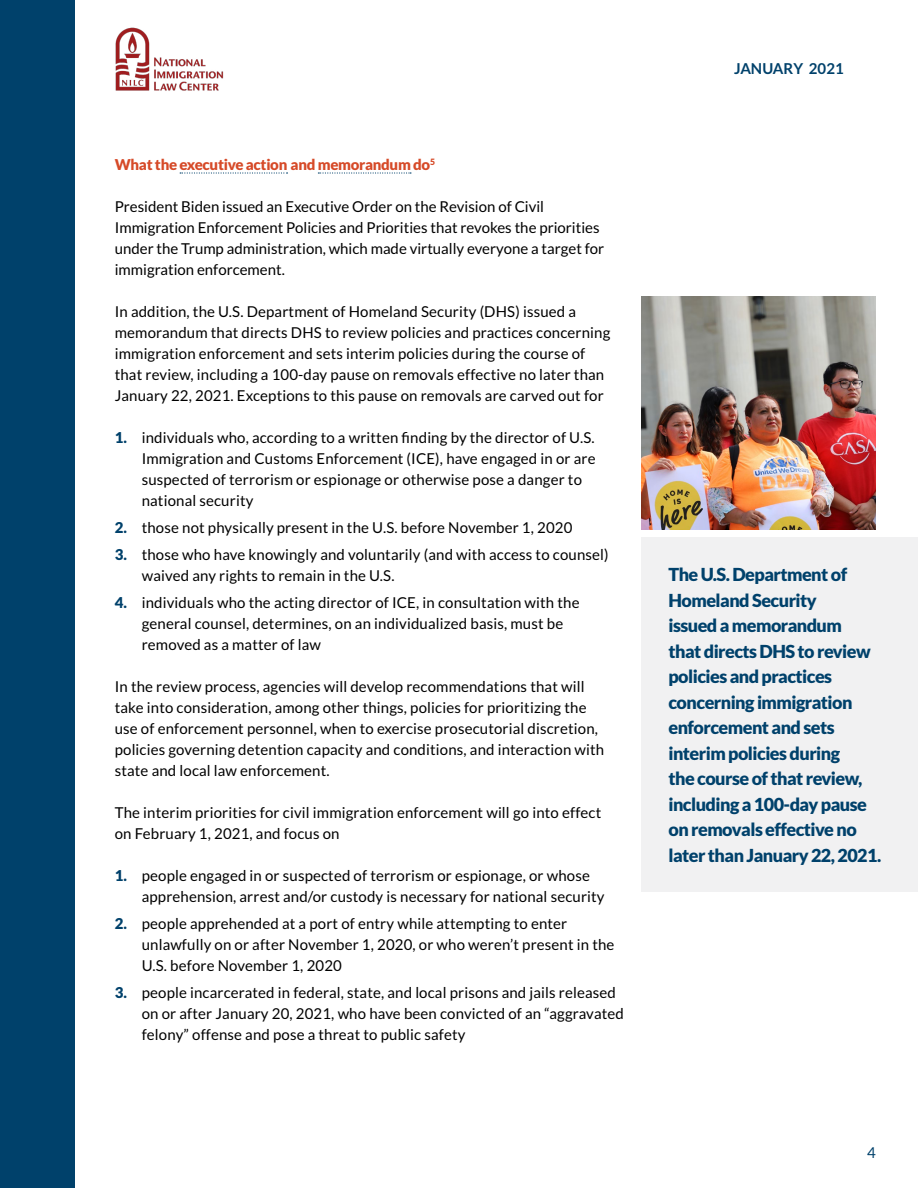
<style>
.page{position:relative;width:918px;height:1188px;background:#fff}
.page>*{position:absolute;margin:0;border:0;box-sizing:border-box;transform-origin:0 0}
.t1{font:900 18px/25.5px "Lato";letter-spacing:-.03em;color:#00416b}
.t2{font:15px/21px "Lato";letter-spacing:.01em;color:#000}
.t3{font:900 15px "Lato";letter-spacing:-.02em;color:#d64a28}
.t4{font:700 15px "Lato";color:#00416b}
.t5{font:15px "Lato";color:#00416b}
.s1{font-weight:900;color:#00416b}
</style>
<div class="page">
<img style="left:115px;top:27px;width:109px;height:64px">
<div style="left:0;top:0;width:74px;height:1188px;background:#00416b"></div>
<svg style="left:180px;top:172px;width:108px;height:2px"></svg>
<svg style="left:318px;top:172px;width:93px;height:2px"></svg>
<div style="left:642px;top:537px;width:276px;height:355px;background:#f1f1f2"></div>
<img style="left:642px;top:296px;width:233px;height:233px">
<p class="t3" style="left:115px;top:156px;width:322px">What the executive action and memorandum do<sup>5</sup></p>
<p class="t2" style="left:115px;top:196px;width:491px">President Biden issued an Executive Order on the Revision of Civil Immigration Enforcement Policies and Priorities that revokes the priorities under the Trump administration, which made virtually everyone a target for immigration enforcement.</p>
<p class="t2" style="left:115px;top:301px;width:497px">In addition, the U.S. Department of Homeland Security (DHS) issued a memorandum that directs DHS to review policies and practices concerning immigration enforcement and sets interim policies during the course of that review, including a 100-day pause on removals effective no later than January 22, 2021. Exceptions to this pause on removals are carved out for</p>
<p class="t2" style="left:142px;top:427px;width:455px;text-indent:-27px"><span class="s1">1.</span> individuals who, according to a written finding by the director of U.S.<br>Immigration and Customs Enforcement (ICE), have engaged in or are suspected of terrorism or espionage or otherwise pose a danger to national security</p>
<p class="t2" style="left:115px;top:517px;width:459px"><span class="s1">2.</span> those not physically present in the U.S. before November 1, 2020</p>
<p class="t2" style="left:142px;top:544px;width:468px;text-indent:-27px"><span class="s1">3.</span> those who have knowingly and voluntarily (and with access to counsel) waived any rights to remain in the U.S.</p>
<p class="t2" style="left:142px;top:592px;width:439px;text-indent:-27px"><span class="s1">4.</span> individuals who the acting director of ICE, in consultation with the general counsel, determines, on an individualized basis, must be removed as a matter of law</p>
<p class="t2" style="left:115px;top:676px;width:491px">In the review process, agencies will develop recommendations that will take into consideration, among other things, policies for prioritizing the use of enforcement personnel, when to exercise prosecutorial discretion, policies governing detention capacity and conditions, and interaction with state and local law enforcement.</p>
<p class="t2" style="left:115px;top:802px;width:488px">The interim priorities for civil immigration enforcement will go into effect on February 1, 2021, and focus on</p>
<p class="t2" style="left:142px;top:865px;width:464px;text-indent:-27px"><span class="s1">1.</span> people engaged in or suspected of terrorism or espionage, or whose apprehension, arrest and/or custody is necessary for national security</p>
<p class="t2" style="left:142px;top:913px;width:474px;text-indent:-27px"><span class="s1">2.</span> people apprehended at a port of entry while attempting to enter unlawfully on or after November 1, 2020, or who weren’t present in the<br>U.S. before November 1, 2020</p>
<p class="t2" style="left:142px;top:982px;width:484px;text-indent:-27px"><span class="s1">3.</span> people incarcerated in federal, state, and local prisons and jails released on or after January 20, 2021, who have been convicted of an “aggravated felony” offense and pose a threat to public safety</p>
<p class="t4" style="left:734px;top:60px;width:111px">JANUARY 2021</p>
<p class="t1" style="left:668px;top:562px;width:214px">The U.S. Department of<br>Homeland Security<br>issued a memorandum<br>that directs DHS to review policies and practices concerning immigration enforcement and sets interim policies during<br>the course of that review, including a 100-day pause on removals effective no later than January 22, 2021.</p>
<p class="t5" style="left:867px;top:1144px;width:10px">4</p>
</div>
